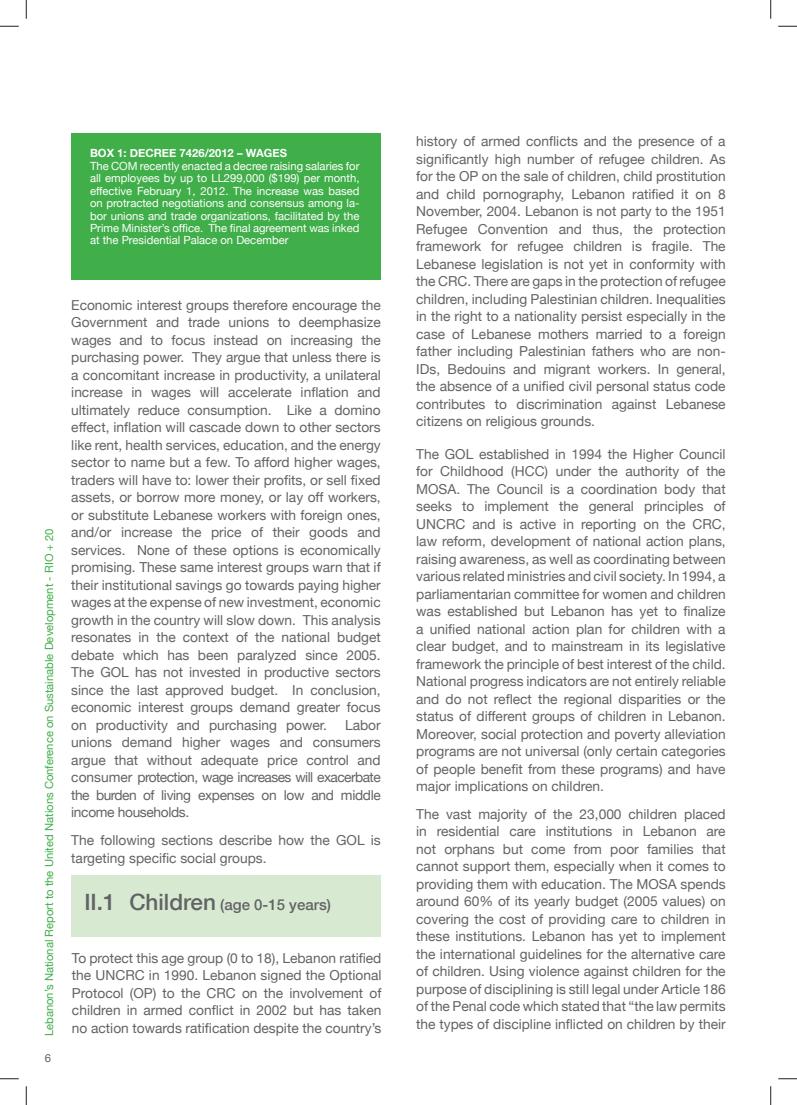
<style>
.page{position:relative;width:797px;height:1105px;background:#fff}
.page>*{position:absolute;margin:0;border:0;box-sizing:border-box;transform-origin:0 0}
.t1{font:500 15px "Helvetica Neue";color:#636366}
.t2{font:13.75px/17.5px "Helvetica Neue";color:#636366;text-align:justify}
.t3{font:11.25px/12.4px "Helvetica Neue";color:#fff;text-align:justify}
.t4{font:11.25px "Helvetica Neue";color:#40ae49}
.t5{font:700 11.25px "Helvetica Neue";color:#fff}
.t6{font:11.25px "Helvetica Neue";color:#636366}
.s1{font-size:22.5px}
</style>
<div class="page">
<div style="left:71px;top:133px;width:310px;height:146px;background:#40ae49"></div>
<div style="left:71px;top:876px;width:310px;height:61px;background:#d8e9d2"></div>
<svg style="left:0;top:25px;width:19px;height:2px"></svg>
<svg style="left:778px;top:25px;width:19px;height:2px"></svg>
<svg style="left:0;top:1078px;width:19px;height:1px"></svg>
<svg style="left:778px;top:1078px;width:19px;height:1px"></svg>
<svg style="left:25px;top:0;width:2px;height:19px"></svg>
<svg style="left:25px;top:1086px;width:2px;height:19px"></svg>
<svg style="left:770px;top:0;width:1px;height:19px"></svg>
<svg style="left:770px;top:1086px;width:1px;height:19px"></svg>
<p class="t5" style="left:90px;top:146px;width:198px">BOX 1: DECREE 7426/2012 – WAGES</p>
<p class="t3" style="left:90px;top:159px;width:271px">The COM recently enacted a decree raising salaries for all employees by up to LL299,000 ($199) per month, effective February 1, 2012. The increase was based on protracted negotiations and consensus among la&shy;bor unions and trade organizations, facilitated by the Prime Minister’s office. The final agreement was inked at the Presidential Palace on December</p>
<p class="t4" style="left:42px;top:1036px;width:509px;rotate:-90deg">Lebanon’s National Report to the United Nations Conference on Sustainable Development - RIO + 20</p>
<p class="t6" style="left:45px;top:1051px;width:8px">6</p>
<p class="t2" style="left:71px;top:296px;width:311px">Economic interest groups therefore encourage the Government and trade unions to deemphasize wages and to focus instead on increasing the purchasing power. They argue that unless there is a concomitant increase in productivity, a unilateral increase in wages will accelerate inflation and ultimately reduce consumption. Like a domino effect, inflation will cascade down to other sectors like rent, health services, education, and the energy sector to name but a few. To afford higher wages, traders will have to: lower their profits, or sell fixed assets, or borrow more money, or lay off workers, or substitute Lebanese workers with foreign ones, and/or increase the price of their goods and services. None of these options is economically promising. These same interest groups warn that if their institutional savings go towards paying higher wages at the expense of new investment, economic growth in the country will slow down. This analysis resonates in the context of the national budget debate which has been paralyzed since 2005.<br>The GOL has not invested in productive sectors since the last approved budget. In conclusion, economic interest groups demand greater focus on productivity and purchasing power.</p>
<p class="t2" style="left:71px;top:716px;width:311px;text-indent:274px">Labor unions demand higher wages and consumers argue that without adequate price control and consumer protection, wage increases will exacerbate the burden of living expenses on low and middle income households.</p>
<p class="t2" style="left:71px;top:831px;width:311px">The following sections describe how the GOL is targeting specific social groups.</p>
<p class="t1" style="left:84px;top:896px;width:248px"><span class="s1">II.1 Children</span> (age 0-15 years)</p>
<p class="t2" style="left:72px;top:949px;width:311px">To protect this age group (0 to 18), Lebanon ratified the UNCRC in 1990. Lebanon signed the Optional Protocol (OP) to the CRC on the involvement of children in armed conflict in 2002 but has taken no action towards ratification despite the country’s</p>
<p class="t2" style="left:416px;top:132px;width:311px">history of armed conflicts and the presence of a significantly high number of refugee children. As for the OP on the sale of children, child prostitution and child pornography, Lebanon ratified it on 8<br>November, 2004. Lebanon is not party to the 1951<br>Refugee Convention and thus, the protection framework for refugee children is fragile. The Lebanese legislation is not yet in conformity with the CRC. There are gaps in the protection of refugee children, including Palestinian children. Inequalities in the right to a nationality persist especially in the case of Lebanese mothers married to a foreign father including Palestinian fathers who are non-IDs, Bedouins and migrant workers. In general, the absence of a unified civil personal status code contributes to discrimination against Lebanese citizens on religious grounds.</p>
<p class="t2" style="left:416px;top:445px;width:311px">The GOL established in 1994 the Higher Council for Childhood (HCC) under the authority of the MOSA. The Council is a coordination body that seeks to implement the general principles of UNCRC and is active in reporting on the CRC, law reform, development of national action plans, raising awareness, as well as coordinating between various related ministries and civil society. In 1994, a parliamentarian committee for women and children was established but Lebanon has yet to finalize a unified national action plan for children with a clear budget, and to mainstream in its legislative framework the principle of best interest of the child.<br>National progress indicators are not entirely reliable and do not reflect the regional disparities or the status of different groups of children in Lebanon.<br>Moreover, social protection and poverty alleviation programs are not universal (only certain categories of people benefit from these programs) and have major implications on children.</p>
<p class="t2" style="left:416px;top:805px;width:311px">The vast majority of the 23,000 children placed in residential care institutions in Lebanon are not orphans but come from poor families that cannot support them, especially when it comes to providing them with education. The MOSA spends around 60% of its yearly budget (2005 values) on covering the cost of providing care to children in these institutions. Lebanon has yet to implement the international guidelines for the alternative care of children. Using violence against children for the purpose of disciplining is still legal under Article 186 of the Penal code which stated that “the law permits the types of discipline inflicted on children by their</p>
</div>
